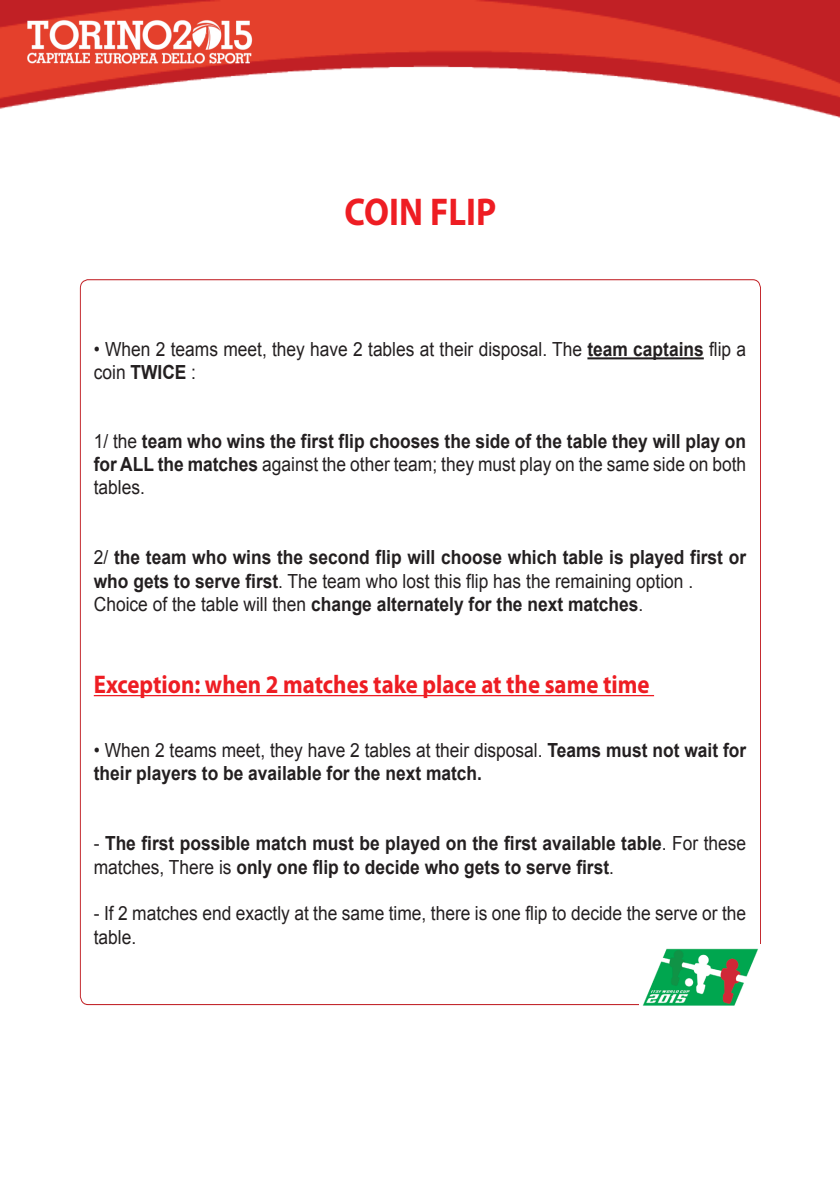
<style>
.page{position:relative;width:840px;height:1191px;background:#fff}
.page>*{position:absolute;margin:0;border:0;box-sizing:border-box;transform-origin:0 0}
.t1{font:700 38.8px "Myriad Pro";color:#ee1d23;scale:.89 1}
.t2{font:700 25.6px "Myriad Pro";color:#ee1d23;scale:.89 1}
.t3{font:700 19.4px/23.4px "Arial";color:#231f20;scale:.89 1}
.t4{font:19.4px/22.4px "Arial";color:#231f20;scale:.89 1}
.s1{font-weight:700}
.s2{font-weight:400}
</style>
<div class="page">
<img style="left:0;top:0;width:839px;height:578px">
<img style="left:18px;top:17px;width:245px;height:51px">
<div style="left:80px;top:280px;width:680px;height:724px;background:#fff;border-radius:8px"></div>
<hr style="left:587px;top:357px;width:116px;height:2px;background:#231f20">
<hr style="left:94px;top:695px;width:559px;height:1px;background:#ee1d23">
<img style="left:642px;top:948px;width:116px;height:58px">
<h1 class="t1" style="left:344px;top:187px;width:172px">COIN FLIP</h1>
<p class="t4" style="left:94px;top:338px;width:734px">• When 2 teams meet, they have 2 tables at their disposal. The <span class="s1">team captains</span> flip a coin <span class="s1">TWICE</span> :</p>
<p class="t3" style="left:94px;top:430px;width:734px;text-align:justify"><span class="s2">1/ the</span> team who wins the first flip chooses the side of the table they will play on for ALL the matches <span class="s2">against the other team; they must play on the same side on both tables.</span></p>
<p class="t3" style="left:94px;top:546px;width:734px"><span class="s2">2/</span> the team who wins the second flip will choose which table is played first or who gets to serve first<span class="s2">. The team who lost this flip has the remaining option .<br>Choice of the table will then</span> change alternately for the next matches<span class="s2">.</span></p>
<h2 class="t2" style="left:94px;top:667px;width:625px">Exception: when 2 matches take place at the same time</h2>
<p class="t3" style="left:94px;top:739px;width:734px"><span class="s2">• When 2 teams meet, they have 2 tables at their disposal.</span> Teams must not wait for their players to be available for the next match.</p>
<p class="t3" style="left:94px;top:832px;width:734px"><span class="s2">-</span> The first possible match must be played on the first available table<span class="s2">. For these matches, There is</span> only one flip to decide who gets to serve first<span class="s2">.</span></p>
<p class="t4" style="left:94px;top:902px;width:734px;line-height:23.4px">- If 2 matches end exactly at the same time, there is one flip to decide the serve or the table.</p>
</div>
